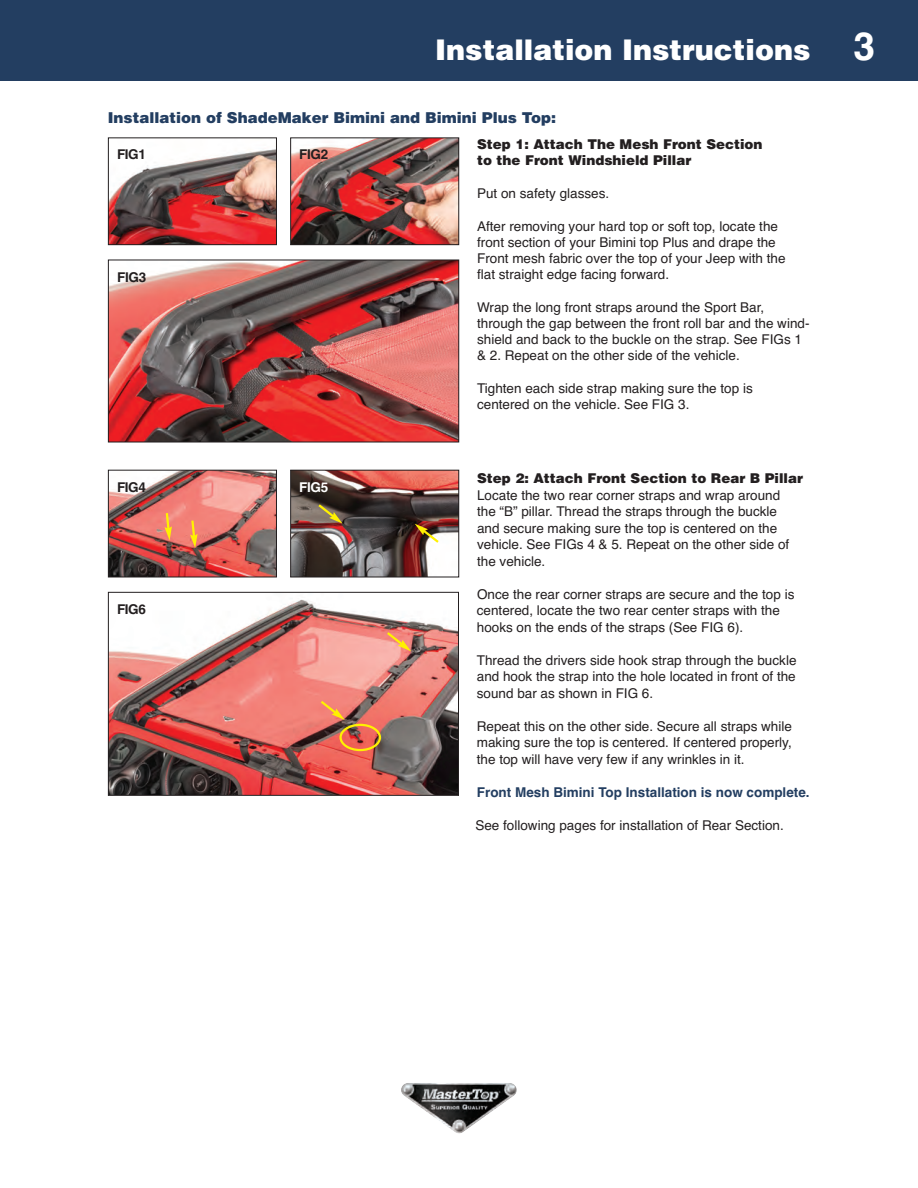
<style>
.page{position:relative;width:918px;height:1188px;background:#fff}
.page>*{position:absolute;margin:0;border:0;box-sizing:border-box;transform-origin:0 0}
.t1{font:900 28.5px "Helvetica";color:#fff}
.t2{font:900 15px "Helvetica";color:#233e61}
.t3{font:13.5px/16.5px "Helvetica";color:#231f20}
.t4{font:900 13.5px/16.5px "Helvetica";color:#231f20}
.t5{font:700 13.5px "Helvetica";color:#233e61}
.t6{font:700 condensed 13.5px "Helvetica";letter-spacing:-.025em;color:#231f20}
.t7{font:700 condensed 13.5px "Helvetica";color:#fff}
.s1{font-weight:700;font-size:39px}
</style>
<div class="page">
<div style="left:0;top:0;width:918px;height:81px;background:#233e61"></div>
<img style="left:401px;top:1083px;width:116px;height:51px">
<img style="left:110px;top:149px;width:165px;height:94px">
<div style="left:108px;top:137px;width:169px;height:108px;border:1px solid #231f20"></div>
<img style="left:292px;top:139px;width:165px;height:104px">
<div style="left:290px;top:137px;width:169px;height:108px;border:1px solid #231f20"></div>
<img style="left:110px;top:262px;width:347px;height:178px">
<div style="left:108px;top:260px;width:351px;height:182px;border:1px solid #231f20"></div>
<img style="left:110px;top:472px;width:165px;height:103px">
<div style="left:108px;top:470px;width:169px;height:107px;border:1px solid #231f20"></div>
<img style="left:292px;top:472px;width:165px;height:103px">
<div style="left:290px;top:470px;width:169px;height:107px;border:1px solid #231f20"></div>
<svg style="left:164px;top:511px;width:8px;height:30px"></svg>
<svg style="left:190px;top:518px;width:8px;height:30px"></svg>
<svg style="left:316px;top:502px;width:26px;height:21px"></svg>
<svg style="left:415px;top:524px;width:26px;height:21px"></svg>
<img style="left:110px;top:599px;width:347px;height:195px">
<div style="left:108px;top:592px;width:351px;height:204px;border:1px solid #231f20"></div>
<svg style="left:385px;top:630px;width:26px;height:21px"></svg>
<img style="left:318px;top:699px;width:63px;height:52px">
<h1 class="t1" style="left:435px;top:31px;width:442px">Installation Instructions <span class="s1">3</span></h1>
<p class="t2" style="left:108px;top:108px;width:450px">Installation of ShadeMaker Bimini and Bimini Plus Top:</p>
<p class="t6" style="left:117px;top:150px;width:30px">FIG1</p>
<p class="t6" style="left:299px;top:150px;width:30px">FIG2</p>
<p class="t4" style="left:477px;top:135px;width:287px">Step 1: Attach The Mesh Front Section to the Front Windshield Pillar</p>
<p class="t3" style="left:477px;top:185px;width:134px">Put on safety glasses.</p>
<p class="t3" style="left:477px;top:218px;width:310px">After removing your hard top or soft top, locate the front section of your Bimini top Plus and drape the Front mesh fabric over the top of your Jeep with the flat straight edge facing forward.</p>
<p class="t3" style="left:477px;top:299px;width:334px">Wrap the long front straps around the Sport Bar, through the gap between the front roll bar and the wind&shy;shield and back to the buckle on the strap. See FIGs 1 &amp; 2. Repeat on the other side of the vehicle.</p>
<p class="t3" style="left:477px;top:380px;width:277px">Tighten each side strap making sure the top is centered on the vehicle. See FIG 3.</p>
<p class="t6" style="left:117px;top:272px;width:30px">FIG3</p>
<p class="t6" style="left:117px;top:482px;width:30px">FIG4</p>
<p class="t7" style="left:299px;top:482px;width:30px">FIG5</p>
<p class="t6" style="left:117px;top:604px;width:30px">FIG6</p>
<p class="t4" style="left:477px;top:470px;width:327px">Step 2: Attach Front Section to Rear B Pillar</p>
<p class="t3" style="left:477px;top:487px;width:314px">Locate the two rear corner straps and wrap around the “B” pillar. Thread the straps through the buckle and secure making sure the top is centered on the vehicle. See FIGs 4 &amp; 5. Repeat on the other side of the vehicle.</p>
<p class="t3" style="left:477px;top:586px;width:319px">Once the rear corner straps are secure and the top is centered, locate the two rear center straps with the hooks on the ends of the straps (See FIG 6).</p>
<p class="t3" style="left:477px;top:652px;width:321px;text-align:justify">Thread the drivers side hook strap through the buckle and hook the strap into the hole located in front of the sound bar as shown in FIG 6.</p>
<p class="t3" style="left:477px;top:718px;width:317px;text-align:justify">Repeat this on the other side. Secure all straps while making sure the top is centered. If centered properly, the top will have very few if any wrinkles in it.</p>
<p class="t5" style="left:477px;top:784px;width:334px">Front Mesh Bimini Top Installation is now complete.</p>
<p class="t3" style="left:475px;top:817px;width:310px">See following pages for installation of Rear Section.</p>
</div>
